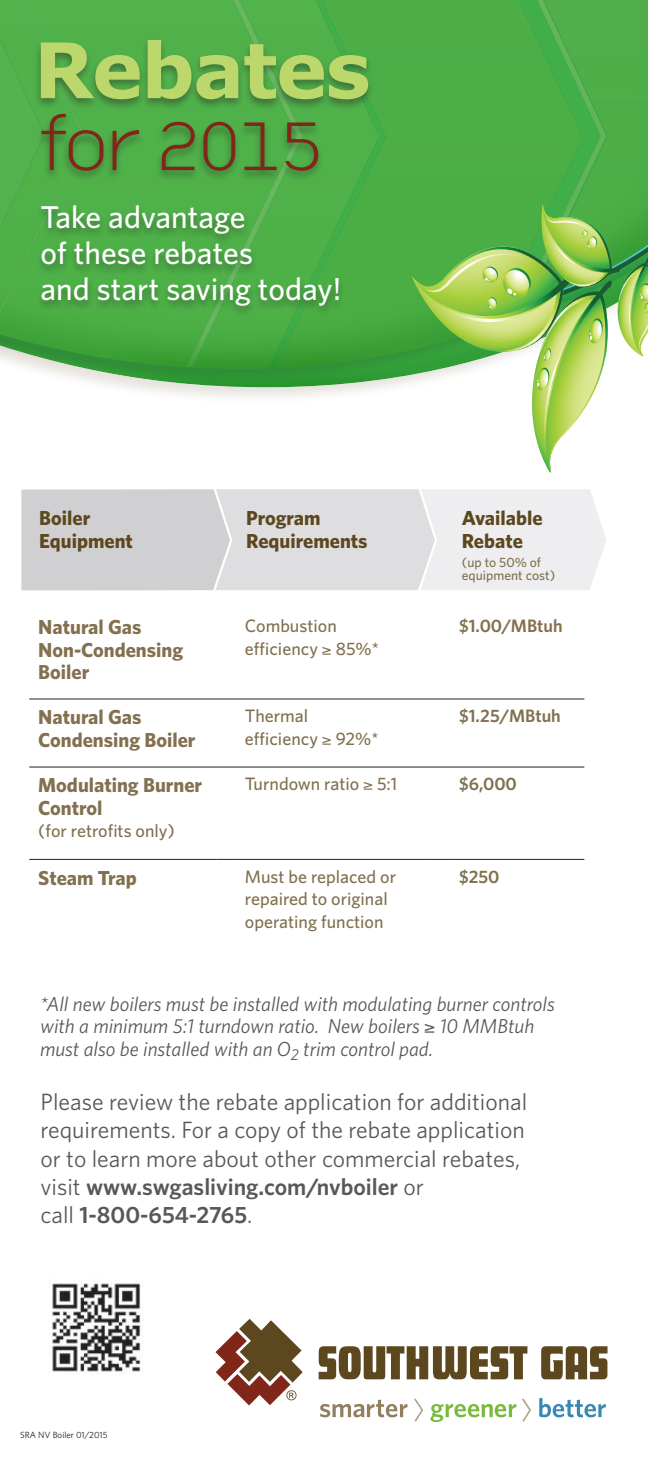
<style>
.page{position:relative;width:648px;height:1458px;background:#fff}
.page>*{position:absolute;margin:0;border:0;box-sizing:border-box;transform-origin:0 0}
.t1{font:700 76.5px "Verdana";letter-spacing:-.02em;color:#bcd86c}
.t2{font:76.5px "CP Company TT Light";letter-spacing:-.025em;color:#802719}
.t3{font:500 31.5px/36px "Whitney";color:#fff}
.t4{font:23.62px/28.3px "Whitney";color:#57585a}
.t5{font:italic 20.25px/22.5px "Whitney";color:#57585a}
.t6{font:700 20.25px/22.5px "Whitney";color:#82704f}
.t7{font:700 20.25px/22.5px "Whitney";color:#5c471e}
.t8{font:500 18px/22.5px "Whitney";color:#82704f}
.t9{font:600 18px "Whitney";color:#82704f}
.t10{font:500 13.5px/13.5px "Whitney";color:#82704f}
.t11{font:9px "Whitney";color:#231f20}
.s1{font-weight:600}
</style>
<div class="page">
<div style="left:0;top:0;width:648px;height:405px;background:#5c471e;opacity:.15"></div>
<div style="left:0;top:0;width:648px;height:371px;background:#51b948;opacity:.75"></div>
<svg style="left:21px;top:489px;width:585px;height:102px;background:#dedee1"></svg>
<hr style="left:29px;top:699px;width:188px;height:1px;background:#231f20">
<svg style="left:217px;top:699px;width:19px;height:1px"></svg>
<hr style="left:236px;top:699px;width:195px;height:1px;background:#231f20">
<svg style="left:431px;top:699px;width:19px;height:1px"></svg>
<hr style="left:450px;top:699px;width:134px;height:1px;background:#231f20">
<hr style="left:29px;top:767px;width:188px;height:1px;background:#231f20">
<svg style="left:217px;top:767px;width:19px;height:1px"></svg>
<hr style="left:236px;top:767px;width:195px;height:1px;background:#231f20">
<svg style="left:431px;top:767px;width:19px;height:1px"></svg>
<hr style="left:450px;top:767px;width:134px;height:1px;background:#231f20">
<hr style="left:29px;top:859px;width:188px;height:1px;background:#231f20">
<svg style="left:217px;top:859px;width:19px;height:1px"></svg>
<hr style="left:236px;top:859px;width:195px;height:1px;background:#231f20">
<svg style="left:431px;top:859px;width:19px;height:1px"></svg>
<hr style="left:450px;top:859px;width:134px;height:1px;background:#231f20">
<svg style="left:411px;top:203px;width:237px;height:270px"></svg>
<svg style="left:319px;top:1346px;width:208px;height:33px"></svg>
<svg style="left:541px;top:1346px;width:67px;height:33px"></svg>
<svg style="left:215px;top:1319px;width:88px;height:86px"></svg>
<svg style="left:320px;top:1400px;width:88px;height:17px"></svg>
<svg style="left:539px;top:1398px;width:67px;height:19px"></svg>
<svg style="left:430px;top:1398px;width:101px;height:24px"></svg>
<svg style="left:414px;top:1398px;width:9px;height:24px"></svg>
<div style="left:35px;top:204px;width:310px;height:114px;background:#231f20;opacity:.4"></div>
<img style="left:52px;top:1283px;width:89px;height:89px">
<div style="left:34px;top:38px;width:341px;height:144px;background:#231f20;opacity:.4"></div>
<p class="t1" style="left:34px;top:22px;width:339px">Rebates</p>
<p class="t2" style="left:38px;top:104px;width:286px">for 2015</p>
<p class="t3" style="left:40px;top:199px;width:302px">Take advantage<br>of these rebates<br>and start saving today!</p>
<p class="t7" style="left:39px;top:507px;width:53px">Boiler</p>
<p class="t7" style="left:39px;top:529px;width:95px">Equipment</p>
<p class="t7" style="left:246px;top:507px;width:76px">Program</p>
<p class="t7" style="left:246px;top:529px;width:123px">Requirements</p>
<p class="t7" style="left:462px;top:507px;width:82px">Available<br>Rebate</p>
<p class="t10" style="left:462px;top:555px;width:95px">(up to 50% of equipment cost)</p>
<p class="t6" style="left:38px;top:615px;width:146px">Natural Gas<br>Non-Condensing<br>Boiler</p>
<p class="t8" style="left:245px;top:614px;width:136px">Combustion efficiency ≥ 85%*</p>
<p class="t9" style="left:459px;top:614px;width:105px">$1.00/MBtuh</p>
<p class="t6" style="left:38px;top:705px;width:159px">Natural Gas<br>Condensing Boiler</p>
<p class="t8" style="left:245px;top:705px;width:135px">Thermal efficiency ≥ 92%*</p>
<p class="t9" style="left:459px;top:704px;width:103px">$1.25/MBtuh</p>
<p class="t6" style="left:38px;top:773px;width:166px">Modulating Burner<br>Control</p>
<p class="t8" style="left:38px;top:819px;width:138px">(for retrofits only)</p>
<p class="t8" style="left:245px;top:773px;width:154px">Turndown ratio ≥ 5:1</p>
<p class="t9" style="left:459px;top:772px;width:59px">$6,000</p>
<p class="t6" style="left:38px;top:866px;width:100px">Steam Trap</p>
<p class="t8" style="left:245px;top:865px;width:153px">Must be replaced or repaired to original operating function</p>
<p class="t9" style="left:459px;top:865px;width:42px">$250</p>
<p class="t5" style="left:40px;top:992px;width:516px">*All new boilers must be installed with modulating burner controls with a minimum 5:1 turndown ratio. New boilers ≥ 10 MMBtuh must also be installed with an O<sub>2</sub> trim control pad.</p>
<p class="t4" style="left:40px;top:1087px;width:488px">Please review the rebate application for additional requirements. For a copy of the rebate application or to learn more about other commercial rebates, visit <span class="s1">www.swgasliving.com/nvboiler</span> or<br>call <span class="s1">1-800-654-2765</span>.</p>
<p class="t11" style="left:20px;top:1429px;width:89px">SRA NV Boiler 01/2015</p>
</div>
